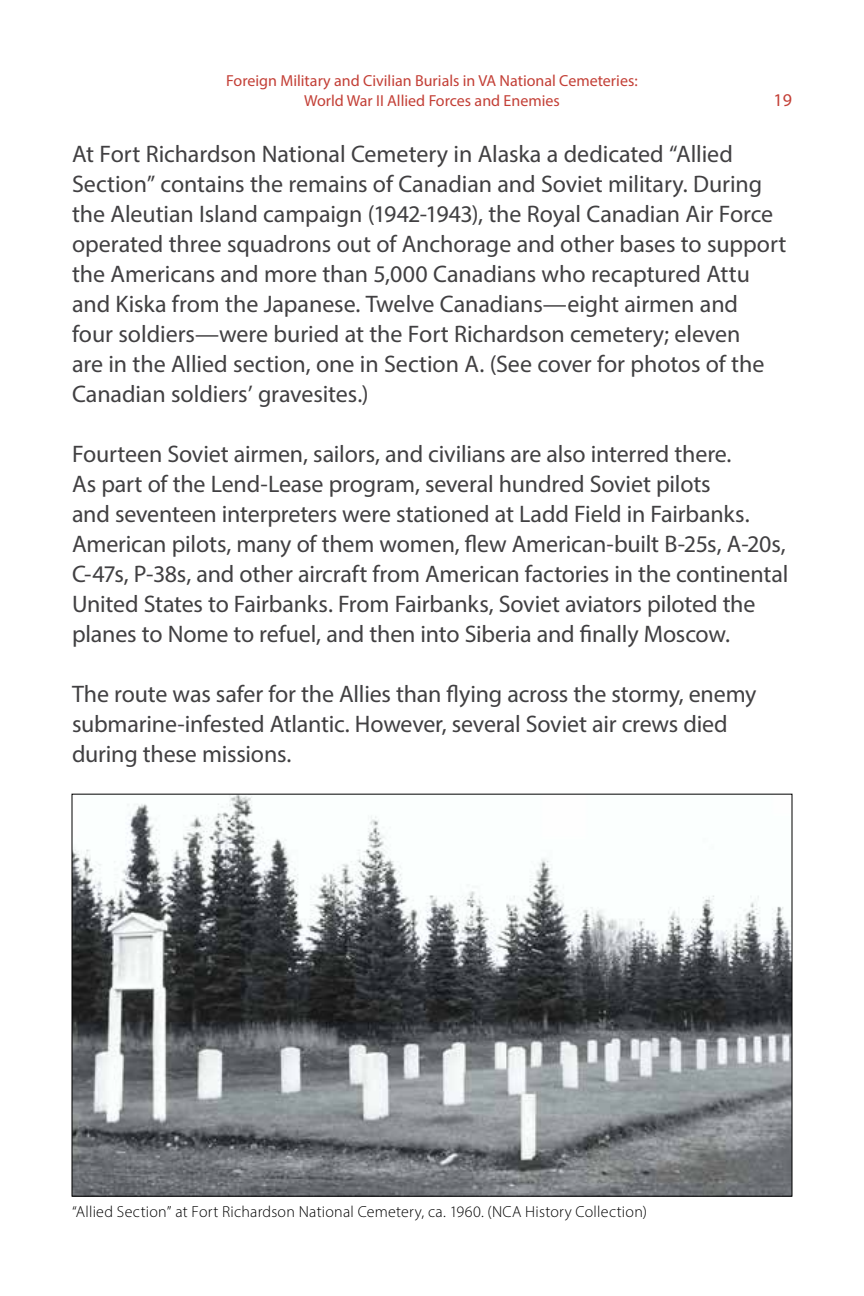
<style>
.page{position:relative;width:864px;height:1296px;background:#fff}
.page>*{position:absolute;margin:0;border:0;box-sizing:border-box;transform-origin:0 0}
.t1{font:24px/30px "Myriad Pro";letter-spacing:-.005em;color:#414042}
.t2{font:18px "Myriad Pro";color:#c33f36}
.t3{font:16px/20px "Myriad Pro";color:#c33f36;text-align:center}
.t4{font:300 16px "Myriad Pro";letter-spacing:.015em;color:#000}
</style>
<div class="page">
<img style="left:74px;top:796px;width:716px;height:398px">
<p class="t3" style="left:226px;top:70px;width:413px">Foreign Military and Civilian Burials in VA National Cemeteries:<br>World War II Allied Forces and Enemies</p>
<p class="t2" style="left:774px;top:89px;width:20px">19</p>
<p class="t1" style="left:72px;top:139px;width:716px">At Fort Richardson National Cemetery in Alaska a dedicated “Allied Section” contains the remains of Canadian and Soviet military. During the Aleutian Island campaign (1942-1943), the Royal Canadian Air Force operated three squadrons out of Anchorage and other bases to support the Americans and more than 5,000 Canadians who recaptured Attu and Kiska from the Japanese. Twelve Canadians—eight airmen and<br>four soldiers—were buried at the Fort Richardson cemetery; eleven<br>are in the Allied section, one in Section A. (See cover for photos of the Canadian soldiers’ gravesites.)</p>
<p class="t1" style="left:72px;top:439px;width:718px">Fourteen Soviet airmen, sailors, and civilians are also interred there.<br>As part of the Lend-Lease program, several hundred Soviet pilots<br>and seventeen interpreters were stationed at Ladd Field in Fairbanks.<br>American pilots, many of them women, flew American-built B-25s, A-20s, C-47s, P-38s, and other aircraft from American factories in the continental United States to Fairbanks. From Fairbanks, Soviet aviators piloted the planes to Nome to refuel, and then into Siberia and finally Moscow.</p>
<p class="t1" style="left:72px;top:679px;width:686px">The route was safer for the Allies than flying across the stormy, enemy submarine-infested Atlantic. However, several Soviet air crews died during these missions.</p>
<p class="t4" style="left:72px;top:1202px;width:577px">“Allied Section” at Fort Richardson National Cemetery, ca. 1960. (NCA History Collection)</p>
</div>
